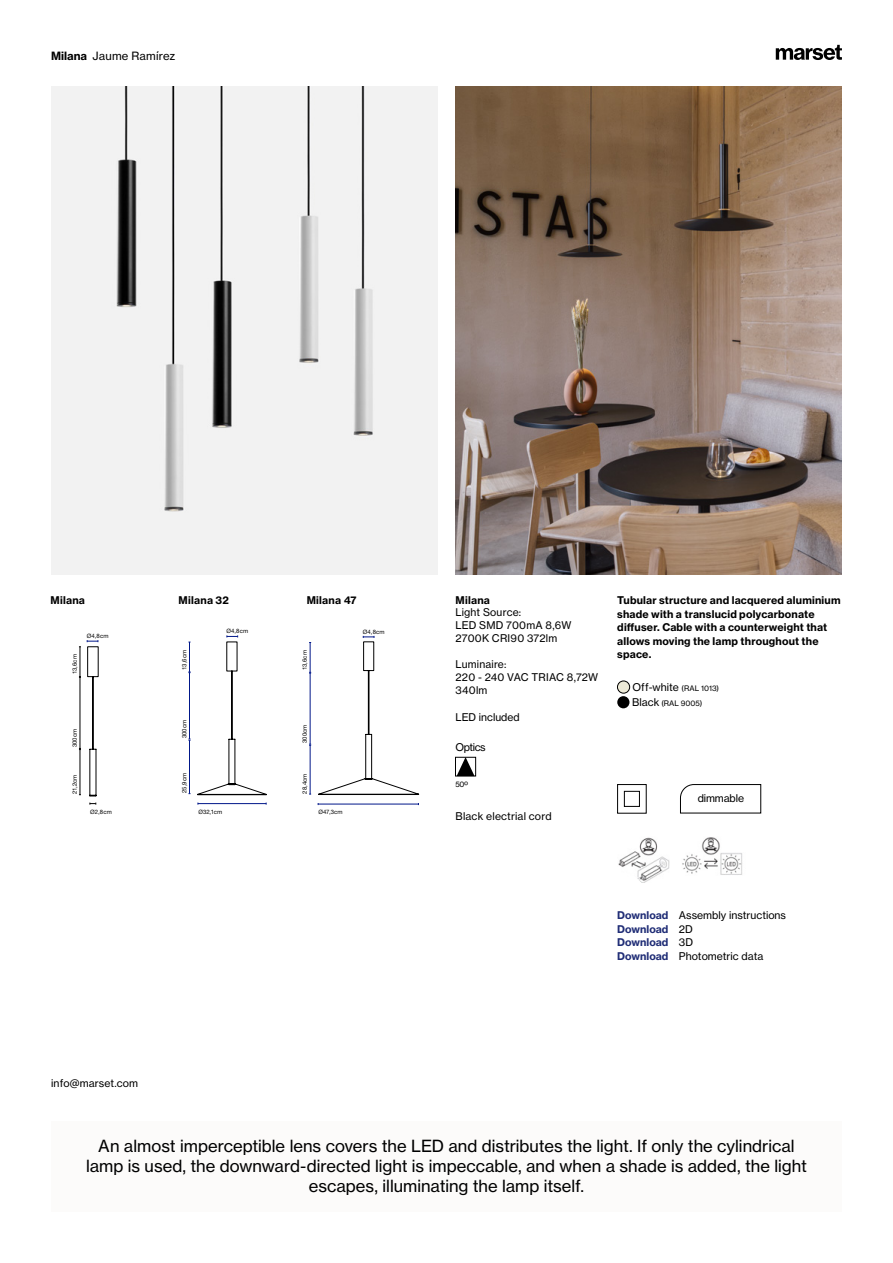
<style>
.page{position:relative;width:893px;height:1263px;background:#fff}
.page>*{position:absolute;margin:0;border:0;box-sizing:border-box;transform-origin:0 0}
.t1{font:16.5px/20.2px "N Haas Grotesk TX Pro 55 Rg";color:#000;text-align:center}
.t2{font:11.25px "N Haas Grotesk TX Pro 55 Rg";letter-spacing:.015em;color:#000}
.t3{font:10.5px/12.9px "N Haas Grotesk TX Pro 55 Rg";letter-spacing:.005em;color:#000}
.t4{font:10.5px/13.5px "N Haas Grotesk TX Pro 75 Bd";letter-spacing:.015em;color:#000}
.t5{font:10.5px/13.5px "N Haas Grotesk TX Pro 75 Bd";color:#202d76}
.t6{font:7.5px "N Haas Grotesk TX Pro 55 Rg";color:#000}
.t7{font:6px "Helvetica Neue LT Std";letter-spacing:.015em;color:#000}
.s1{font-family:"N Haas Grotesk TX Pro 75 Bd"}
.s2{font-size:7.5px}
.s3{font-size:10.5px}
.s4{font-family:"N Haas Grotesk TX Pro 75 Bd";color:#202d76}
.s5{font-family:"N Haas Grotesk TX Pro 55 Rg";color:#000}
</style>
<div class="page">
<div style="left:51px;top:1122px;width:791px;height:90px;background:#fcfbfa"></div>
<div style="left:617px;top:784px;width:29px;height:29px;border:1px solid #000"></div>
<div style="left:624px;top:791px;width:16px;height:16px;border:1px solid #000"></div>
<div style="left:617px;top:681px;width:13px;height:12px;background:#edead7;border-radius:50%"></div>
<div style="left:617px;top:681px;width:13px;height:12px;border:1px solid #000;border-radius:50%"></div>
<div style="left:617px;top:696px;width:12px;height:12px;background:#000;border-radius:50%"></div>
<svg style="left:776px;top:45px;width:66px;height:15px"></svg>
<svg style="left:680px;top:784px;width:81px;height:30px"></svg>
<svg style="left:90px;top:802px;width:7px;height:3px"></svg>
<hr style="left:80px;top:749px;width:1px;height:46px;background:#000">
<hr style="left:80px;top:677px;width:1px;height:71px;background:#000">
<svg style="left:79px;top:646px;width:2px;height:32px"></svg>
<svg style="left:87px;top:640px;width:12px;height:156px"></svg>
<hr style="left:198px;top:803px;width:68px;height:1px;background:#001789">
<hr style="left:189px;top:740px;width:1px;height:54px;background:#001789">
<hr style="left:189px;top:673px;width:1px;height:66px;background:#001789">
<hr style="left:189px;top:642px;width:1px;height:30px;background:#001789">
<svg style="left:197px;top:635px;width:70px;height:160px"></svg>
<hr style="left:318px;top:804px;width:100px;height:1px;background:#001789">
<hr style="left:310px;top:745px;width:1px;height:49px;background:#001789">
<hr style="left:310px;top:673px;width:1px;height:71px;background:#001789">
<hr style="left:310px;top:642px;width:1px;height:30px;background:#001789">
<svg style="left:318px;top:574px;width:101px;height:221px"></svg>
<img style="left:455px;top:86px;width:387px;height:488px">
<div style="left:455px;top:757px;width:21px;height:19px;border:1px solid #000"></div>
<svg style="left:457px;top:757px;width:18px;height:19px"></svg>
<img style="left:682px;top:837px;width:60px;height:38px">
<img style="left:618px;top:837px;width:52px;height:45px">
<svg style="left:625px;top:875px;width:18px;height:8px"></svg>
<img style="left:51px;top:86px;width:386px;height:488px">
<p class="t2" style="left:51px;top:49px;width:126px"><span class="s1">Milana</span> Jaume Ramírez</p>
<p class="t4" style="left:50px;top:593px;width:36px">Milana</p>
<p class="t4" style="left:179px;top:593px;width:52px">Milana 32</p>
<p class="t4" style="left:307px;top:593px;width:51px">Milana 47</p>
<p class="t7" style="left:87px;top:632px;width:23px">Ø4,8cm</p>
<p class="t7" style="left:227px;top:628px;width:23px">Ø4,8cm</p>
<p class="t7" style="left:363px;top:628px;width:23px">Ø4,8cm</p>
<p class="t7" style="left:71px;top:674px;width:21px;rotate:-90deg">13,6cm</p>
<p class="t7" style="left:181px;top:670px;width:21px;rotate:-90deg">13,6cm</p>
<p class="t7" style="left:301px;top:670px;width:21px;rotate:-90deg">13,6cm</p>
<p class="t7" style="left:71px;top:747px;width:20px;rotate:-90deg">300cm</p>
<p class="t7" style="left:181px;top:738px;width:20px;rotate:-90deg">300cm</p>
<p class="t7" style="left:301px;top:743px;width:20px;rotate:-90deg">300cm</p>
<p class="t4" style="left:455px;top:593px;width:36px">Milana</p>
<p class="t3" style="left:455px;top:606px;width:117px">Light Source:<br>LED SMD 700mA 8,6W<br>2700K CRI90 372lm</p>
<p class="t3" style="left:455px;top:658px;width:144px">Luminaire:<br>220 - 240 VAC TRIAC 8,72W<br>340lm</p>
<p class="t3" style="left:455px;top:710px;width:66px">LED included</p>
<p class="t3" style="left:455px;top:740px;width:32px">Optics</p>
<p class="t4" style="left:617px;top:593px;width:225px">Tubular structure and lacquered aluminium shade with a translucid polycarbonate diffuser. Cable with a counterweight that allows moving the lamp throughout the space.</p>
<p class="t3" style="left:633px;top:681px;width:88px">Off-white <span class="s2">(RAL 1013)</span></p>
<p class="t6" style="left:632px;top:699px;width:72px"><span class="s3">Black</span> (RAL 9005)</p>
<p class="t7" style="left:71px;top:794px;width:21px;rotate:-90deg">21,2cm</p>
<p class="t7" style="left:181px;top:793px;width:22px;rotate:-90deg">25,9cm</p>
<p class="t7" style="left:301px;top:793px;width:22px;rotate:-90deg">28,4cm</p>
<p class="t6" style="left:455px;top:779px;width:14px">50º</p>
<p class="t3" style="left:698px;top:792px;width:48px">dimmable</p>
<p class="t7" style="left:90px;top:808px;width:23px">Ø2,8cm</p>
<p class="t7" style="left:198px;top:808px;width:25px">Ø32,1cm</p>
<p class="t7" style="left:319px;top:808px;width:26px">Ø47,3cm</p>
<p class="t3" style="left:455px;top:809px;width:98px">Black electrial cord</p>
<p class="t3" style="left:617px;top:909px;width:170px"><span class="s4">Download</span> Assembly instructions</p>
<p class="t5" style="left:617px;top:922px;width:77px">Download <span class="s5">2D<br></span>Download <span class="s5">3D</span></p>
<p class="t3" style="left:617px;top:949px;width:148px"><span class="s4">Download</span> Photometric data</p>
<p class="t3" style="left:51px;top:1077px;width:88px">info@marset.com</p>
<h1 class="t1" style="left:86px;top:1135px;width:722px">An almost imperceptible lens covers the LED and distributes the light. If only the cylindrical lamp is used, the downward-directed light is impeccable, and when a shade is added, the light escapes, illuminating the lamp itself.</h1>
</div>
